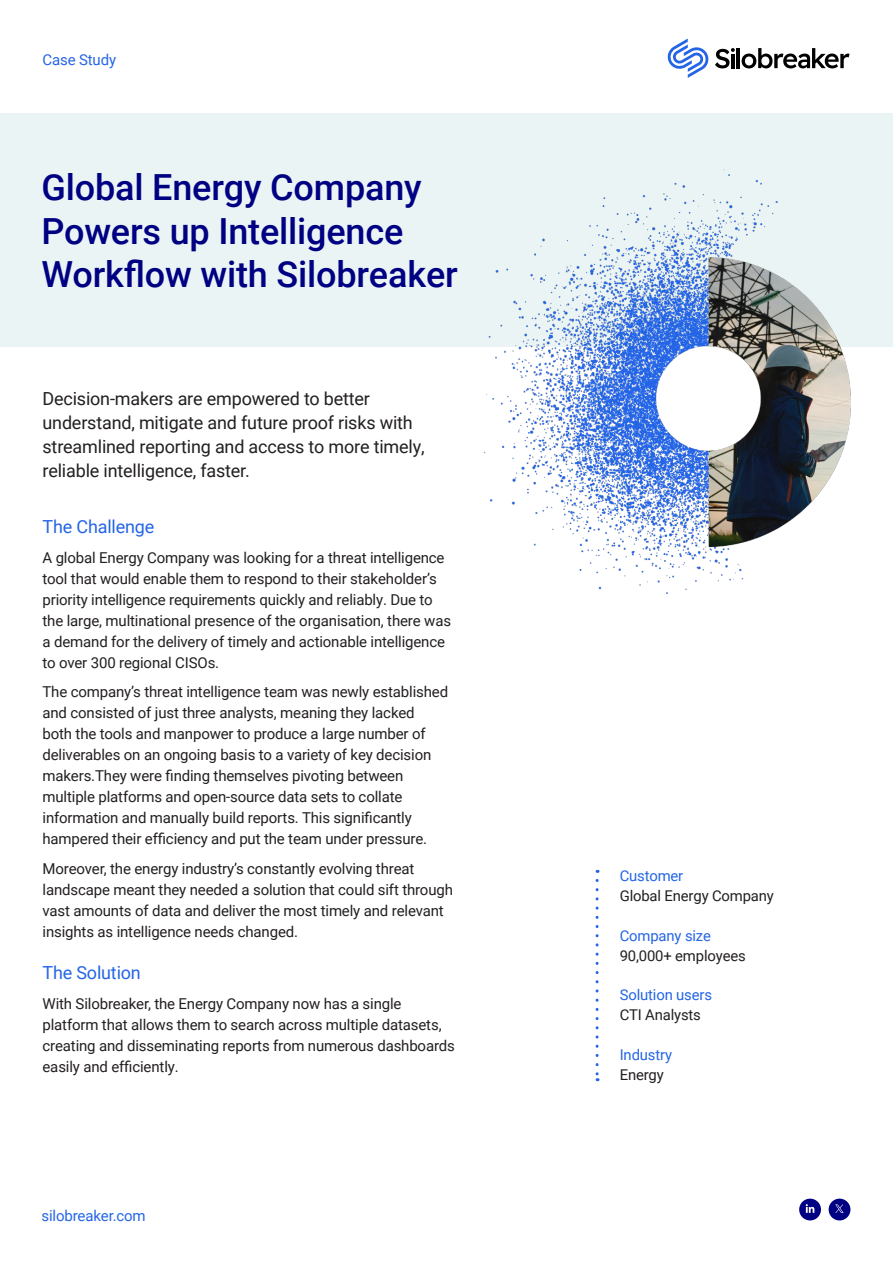
<style>
.page{position:relative;width:893px;height:1263px;background:#fff}
.page>*{position:absolute;margin:0;border:0;box-sizing:border-box;transform-origin:0 0}
.Body_text{font:500 36px/43.5px "Roboto";letter-spacing:-.005em;color:#000082}
.Body_text-2{font:18px/24px "Roboto";letter-spacing:-.01em;color:#231f20}
.Body_text-3{font:18px "Roboto";letter-spacing:-.01em;color:#2465e6}
.Body_text-4{font:15px/21px "Roboto";letter-spacing:-.01em;color:#231f20}
.Body_text-5{font:15px "Roboto";letter-spacing:-.01em;color:#2465e6}
.Body_text-6{font:14.85px "Roboto";letter-spacing:-.01em;color:#231f20}
.Body_text-7{font:14.85px "Roboto";letter-spacing:-.01em;color:#2465e6}
</style>
<div class="page">
<div style="left:0;top:114px;width:893px;height:233px;background:#ebf4f5"></div>
<hr style="left:737px;top:48px;width:3px;height:20px;background:#000">
<svg style="left:742px;top:48px;width:107px;height:20px"></svg>
<svg style="left:715px;top:48px;width:20px;height:20px"></svg>
<svg style="left:667px;top:39px;width:42px;height:39px"></svg>
<svg style="left:596px;top:880px;width:3px;height:201px"></svg>
<img style="left:484px;top:169px;width:367px;height:425px">
<div style="left:799px;top:1198px;width:22px;height:22px;background:#000082;border-radius:50%"></div>
<svg style="left:806px;top:1204px;width:8px;height:9px"></svg>
<div style="left:829px;top:1198px;width:21px;height:22px;background:#000082;border-radius:50%"></div>
<svg style="left:835px;top:1204px;width:9px;height:9px"></svg>
<p class="Body_text-5" style="left:43px;top:49px;width:75px">Case Study</p>
<p class="Body_text" style="left:41px;top:165px;width:418px">Global Energy Company<br>Powers up Intelligence<br>Workflow with Silobreaker</p>
<p class="Body_text-2" style="left:43px;top:386px;width:384px">Decision-makers are empowered to better understand, mitigate and future proof risks with streamlined reporting and access to more timely, reliable intelligence, faster.</p>
<p class="Body_text-3" style="left:43px;top:514px;width:113px">The Challenge</p>
<p class="Body_text-4" style="left:43px;top:546px;width:410px">A global Energy Company was looking for a threat intelligence tool that would enable them to respond to their stakeholder’s priority intelligence requirements quickly and reliably. Due to the large, multinational presence of the organisation, there was a demand for the delivery of timely and actionable intelligence to over 300 regional CISOs.</p>
<p class="Body_text-4" style="left:43px;top:681px;width:407px">The company’s threat intelligence team was newly established and consisted of just three analysts, meaning they lacked both the tools and manpower to produce a large number of deliverables on an ongoing basis to a variety of key decision makers.They were finding themselves pivoting between multiple platforms and open-source data sets to collate information and manually build reports. This significantly hampered their efficiency and put the team under pressure.</p>
<p class="Body_text-4" style="left:43px;top:857px;width:412px">Moreover, the energy industry’s constantly evolving threat landscape meant they needed a solution that could sift through vast amounts of data and deliver the most timely and relevant insights as intelligence needs changed.</p>
<p class="Body_text-3" style="left:43px;top:960px;width:100px">The Solution</p>
<p class="Body_text-4" style="left:43px;top:992px;width:414px">With Silobreaker, the Energy Company now has a single platform that allows them to search across multiple datasets, creating and disseminating reports from numerous dashboards easily and efficiently.</p>
<p class="Body_text-5" style="left:41px;top:1205px;width:106px">silobreaker.com</p>
<p class="Body_text-7" style="left:620px;top:866px;width:65px">Customer</p>
<p class="Body_text-6" style="left:620px;top:885px;width:156px">Global Energy Company</p>
<p class="Body_text-7" style="left:620px;top:925px;width:93px">Company size</p>
<p class="Body_text-6" style="left:620px;top:945px;width:128px">90,000+ employees</p>
<p class="Body_text-7" style="left:620px;top:984px;width:94px">Solution users</p>
<p class="Body_text-6" style="left:620px;top:1004px;width:83px">CTI Analysts</p>
<p class="Body_text-7" style="left:620px;top:1044px;width:54px">Industry</p>
<p class="Body_text-6" style="left:620px;top:1064px;width:46px">Energy</p>
</div>
